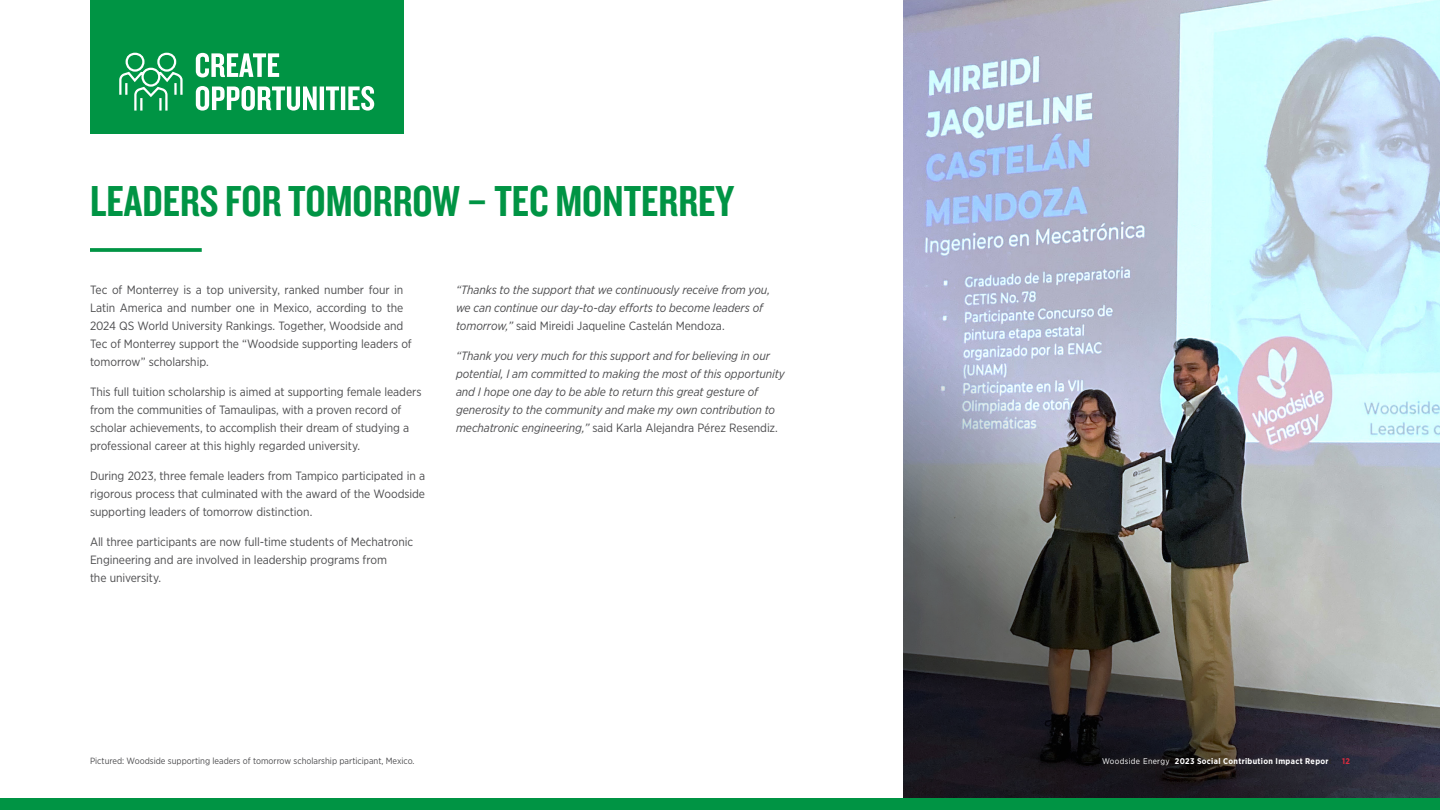
<style>
.page{position:relative;width:1440px;height:810px;background:#fff}
.page>*{position:absolute;margin:0;border:0;box-sizing:border-box;transform-origin:0 0}
.Case_Study_Headings{font:45px "Knockout HTF49 Liteweight";color:#009444}
.Body-CaseStudies{font:12px/18px "Gotham Narrow";letter-spacing:-.005em;color:#4d4d4f}
.Body-CaseStudies-2{font:italic 12px/18px "Gotham Narrow";letter-spacing:-.005em;color:#4d4d4f}
.Small_Details{font:9px "Gotham Narrow";color:#4d4d4f}
.t1{font:700 8.25px "Gotham Narrow";letter-spacing:.04em;color:#fff}
.s1{font-style:normal}
.s2{font-weight:400}
.s3{color:#292829}
.s4{color:#d92b3e}
</style>
<div class="page">
<img style="left:904px;top:0;width:536px;height:799px">
<div style="left:0;top:799px;width:1440px;height:11px;background:#009444"></div>
<div style="left:90px;top:0;width:314px;height:134px;background:#009444"></div>
<svg style="left:196px;top:86px;width:178px;height:25px"></svg>
<svg style="left:196px;top:53px;width:83px;height:24px"></svg>
<svg style="left:119px;top:52px;width:64px;height:59px"></svg>
<svg style="left:90px;top:248px;width:112px;height:4px"></svg>
<p class="Case_Study_Headings" style="left:90px;top:178px;width:646px">LEADERS FOR TOMORROW TEC MONTERREY</p>
<p class="Body-CaseStudies" style="left:90px;top:280px;width:323px">Tec of Monterrey is a top university, ranked number four in Latin America and number one in Mexico, according to the 2024 QS World University Rankings. Together, Woodside and Tec of Monterrey support the “Woodside supporting leaders of tomorrow” scholarship.</p>
<p class="Body-CaseStudies" style="left:90px;top:382px;width:333px">This full tuition scholarship is aimed at supporting female leaders from the communities of Tamaulipas, with a proven record of scholar achievements, to accomplish their dream of studying a professional career at this highly regarded university.</p>
<p class="Body-CaseStudies" style="left:90px;top:466px;width:337px;text-align:justify">During 2023, three female leaders from Tampico participated in a rigorous process that culminated with the award of the Woodside supporting leaders of tomorrow distinction.</p>
<p class="Body-CaseStudies" style="left:90px;top:532px;width:325px">All three participants are now full-time students of Mechatronic<br>Engineering and are involved in leadership programs from<br>the university.</p>
<p class="Body-CaseStudies-2" style="left:456px;top:280px;width:316px">“Thanks to the support that we continuously receive from you, we can continue our day-to-day efforts to become leaders of tomorrow,” <span class="s1">said Mireidi Jaqueline Castelán Mendoza.</span></p>
<p class="Body-CaseStudies-2" style="left:456px;top:346px;width:330px">“Thank you very much for this support and for believing in our potential, I am committed to making the most of this opportunity and I hope one day to be able to return this great gesture of generosity to the community and make my own contribution to mechatronic engineering,” <span class="s1">said Karla Alejandra Pérez Resendiz.</span></p>
<p class="Small_Details" style="left:90px;top:756px;width:326px">Pictured: Woodside supporting leaders of tomorrow scholarship participant, Mexico.</p>
<p class="t1" style="left:1102px;top:756px;width:249px"><span class="s2">Woodside Energy</span> 2023 Social Contribution Impact Repor<span class="s3">t</span> <span class="s4">12</span></p>
</div>
